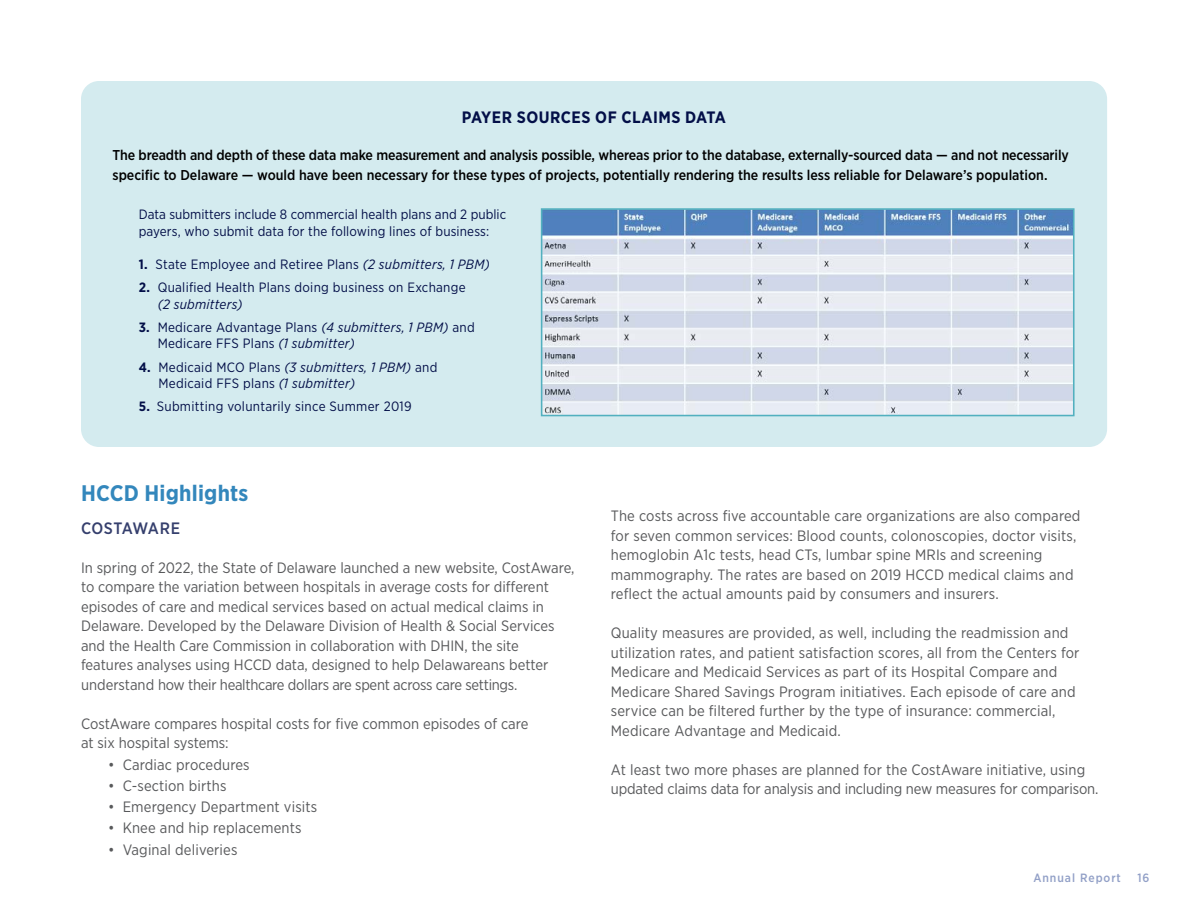
<style>
.page{position:relative;width:1188px;height:918px;background:#fff}
.page>*{position:absolute;margin:0;border:0;box-sizing:border-box;transform-origin:0 0}
.t1{font:700 22.5px "Gotham Narrow";letter-spacing:.01em;color:#3387bc}
.t2{font:700 16.5px "Gotham Narrow";letter-spacing:.03em;color:#030f48}
.t3{font:500 16.5px "Gotham Narrow";letter-spacing:.02em;color:#353f6d}
.t4{font:15px/19.5px "Gotham Narrow";color:#58595b}
.t5{font:500 14.25px/19.5px "Gotham Narrow";letter-spacing:-.01em;color:#000}
.t6{font:13.5px/16.5px "Gotham Narrow";letter-spacing:.02em;color:#030f48}
.t7{font:13.5px/16.5px "Gotham Narrow";color:#030f48}
.t8{font:500 12px "Gotham Narrow";letter-spacing:.08em;color:#92a0c7}
.s1{font-weight:700}
.s2{font-style:italic}
</style>
<div class="page">
<div style="left:81px;top:81px;width:1026px;height:366px;background:#d4ebef;border-radius:18px"></div>
<img style="left:544px;top:211px;width:528px;height:202px">
<div style="left:541px;top:208px;width:534px;height:208px;border:2px solid #52b0bf"></div>
<p class="t2" style="left:462px;top:106px;width:266px">PAYER SOURCES OF CLAIMS DATA</p>
<p class="t5" style="left:112px;top:145px;width:958px">The breadth and depth of these data make measurement and analysis possible, whereas prior to the database, externally-sourced data — and not necessarily specific to Delaware — would have been necessary for these types of projects, potentially rendering the results less reliable for Delaware’s population.</p>
<p class="t7" style="left:139px;top:206px;width:369px">Data submitters include 8 commercial health plans and 2 public payers, who submit data for the following lines of business:</p>
<p class="t6" style="left:139px;top:256px;width:353px"><span class="s1">1.</span> State Employee and Retiree Plans <span class="s2">(2 submitters, 1 PBM)</span></p>
<p class="t6" style="left:158px;top:279px;width:309px;text-indent:-19px"><span class="s1">2.</span> Qualified Health Plans doing business on Exchange <span class="s2">(2 submitters)</span></p>
<p class="t6" style="left:158px;top:319px;width:319px;text-indent:-19px"><span class="s1">3.</span> Medicare Advantage Plans <span class="s2">(4 submitters, 1 PBM)</span> and<br>Medicare FFS Plans <span class="s2">(1 submitter)</span></p>
<p class="t6" style="left:159px;top:358px;width:280px;text-indent:-20px"><span class="s1">4.</span> Medicaid MCO Plans <span class="s2">(3 submitters, 1 PBM)</span> and<br>Medicaid FFS plans <span class="s2">(1 submitter)</span></p>
<p class="t6" style="left:139px;top:398px;width:274px"><span class="s1">5.</span> Submitting voluntarily since Summer 2019</p>
<h1 class="t1" style="left:81px;top:479px;width:169px">HCCD Highlights</h1>
<p class="t3" style="left:81px;top:518px;width:101px">COSTAWARE</p>
<p class="t4" style="left:81px;top:558px;width:495px">In spring of 2022, the State of Delaware launched a new website, CostAware, to compare the variation between hospitals in average costs for different episodes of care and medical services based on actual medical claims in Delaware. Developed by the Delaware Division of Health &amp; Social Services and the Health Care Commission in collaboration with DHIN, the site features analyses using HCCD data, designed to help Delawareans better understand how their healthcare dollars are spent across care settings.</p>
<p class="t4" style="left:81px;top:714px;width:449px">CostAware compares hospital costs for five common episodes of care at six hospital systems:</p>
<p class="t4" style="left:108px;top:754px;width:143px">• Cardiac procedures</p>
<p class="t4" style="left:108px;top:776px;width:120px">• C-section births</p>
<p class="t4" style="left:108px;top:797px;width:211px">• Emergency Department visits</p>
<p class="t4" style="left:108px;top:818px;width:195px">• Knee and hip replacements</p>
<p class="t4" style="left:108px;top:839px;width:131px">• Vaginal deliveries</p>
<p class="t4" style="left:611px;top:506px;width:471px">The costs across five accountable care organizations are also compared for seven common services: Blood counts, colonoscopies, doctor visits, hemoglobin A1c tests, head CTs, lumbar spine MRIs and screening mammography. The rates are based on 2019 HCCD medical claims and reflect the actual amounts paid by consumers and insurers.</p>
<p class="t4" style="left:611px;top:623px;width:470px">Quality measures are provided, as well, including the readmission and utilization rates, and patient satisfaction scores, all from the Centers for Medicare and Medicaid Services as part of its Hospital Compare and Medicare Shared Savings Program initiatives. Each episode of care and service can be filtered further by the type of insurance: commercial, Medicare Advantage and Medicaid.</p>
<p class="t4" style="left:611px;top:759px;width:489px">At least two more phases are planned for the CostAware initiative, using updated claims data for analysis and including new measures for comparison.</p>
<p class="t8" style="left:1033px;top:870px;width:89px">Annual Report</p>
<p class="t8" style="left:1137px;top:870px;width:14px">16</p>
</div>
